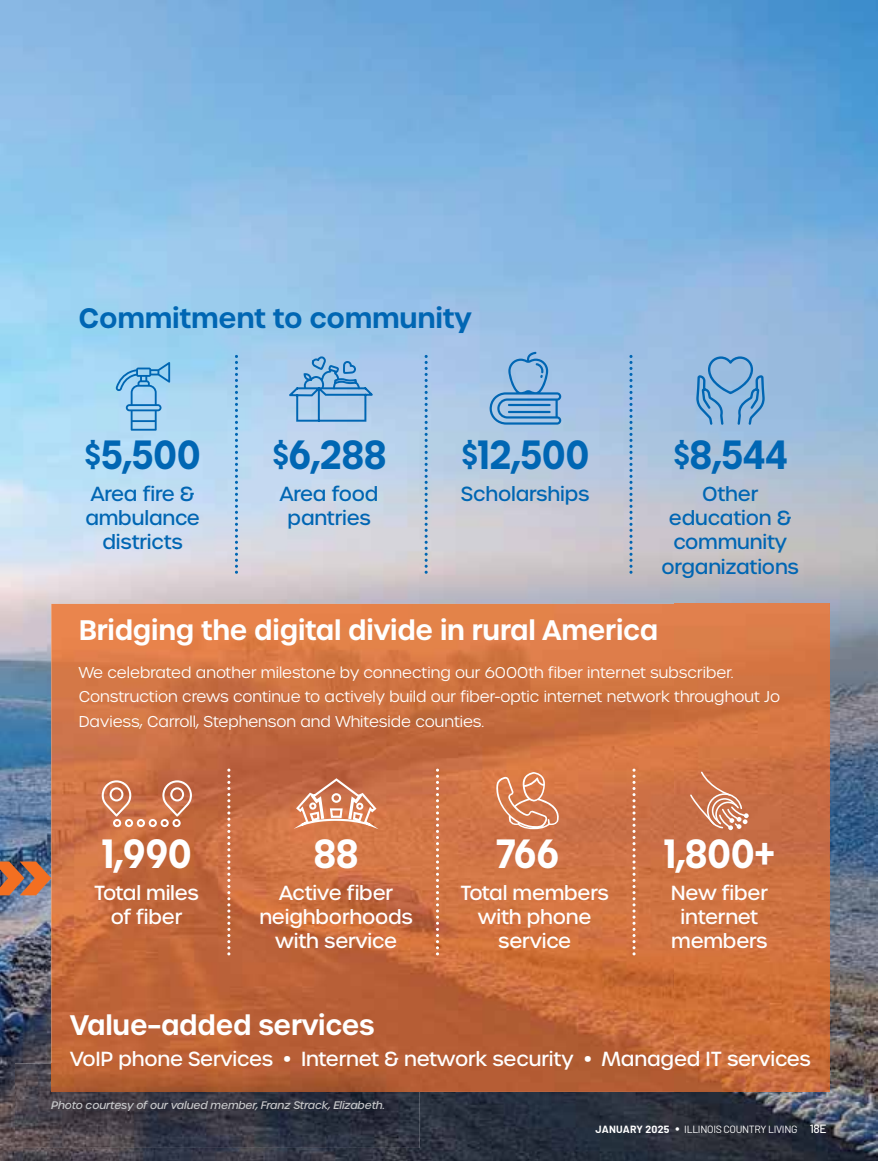
<style>
.page{position:relative;width:878px;height:1161px;background:#fff}
.page>*{position:absolute;margin:0;border:0;box-sizing:border-box;transform-origin:0 0}
.t1{font:600 39.45px "Urbane Condensed";letter-spacing:-.01em;color:#0066b3}
.t2{font:600 39.45px "Urbane Condensed";letter-spacing:-.01em;color:#fff}
.t3{font:600 27.3px "Urbane";letter-spacing:-.01em;color:#fff}
.t4{font:600 27.3px "Urbane";letter-spacing:-.01em;color:#0066b3}
.t5{font:500 19.65px/24.3px "Urbane";letter-spacing:-.01em;color:#fff;text-align:center}
.t6{font:500 19.65px/24.3px "Urbane";letter-spacing:-.01em;color:#0066b3;text-align:center}
.t7{font:300 15.15px/24.3px "Urbane";color:#fff}
.t8{font:italic 500 10.65px "Urbane";letter-spacing:-.01em;color:#c7c8ca}
.t9{font:10.5px "Barlow";letter-spacing:-.03em;color:#fff}
.s1{font-size:28.8px}
.s2{font-weight:700}
.s3{font-size:15px}
.s4{font-weight:500;font-size:12px}
</style>
<div class="page">
<img style="left:0;top:0;width:878px;height:1161px">
<img style="left:51px;top:604px;width:778px;height:488px">
<img style="left:15px;top:1063px;width:405px;height:85px">
<img style="left:51px;top:1063px;width:369px;height:29px">
<svg style="left:289px;top:356px;width:84px;height:66px;background:#8db9e1"></svg>
<svg style="left:116px;top:362px;width:54px;height:69px;background:#89c1e7"></svg>
<svg style="left:489px;top:352px;width:72px;height:73px;background:#80afdb"></svg>
<svg style="left:696px;top:356px;width:68px;height:69px;background:#7cacd7"></svg>
<svg style="left:235px;top:355px;width:3px;height:219px"></svg>
<svg style="left:424px;top:355px;width:3px;height:219px"></svg>
<svg style="left:629px;top:355px;width:3px;height:219px"></svg>
<svg style="left:102px;top:780px;width:90px;height:47px;background:#d18665"></svg>
<svg style="left:227px;top:769px;width:3px;height:186px"></svg>
<svg style="left:496px;top:772px;width:63px;height:57px;background:#db8d66"></svg>
<svg style="left:436px;top:769px;width:3px;height:186px"></svg>
<svg style="left:690px;top:772px;width:58px;height:58px;background:#d18563"></svg>
<svg style="left:632px;top:769px;width:3px;height:186px"></svg>
<svg style="left:293px;top:778px;width:86px;height:51px;background:#d78f6f"></svg>
<svg style="left:0;top:862px;width:51px;height:33px;background:#b26c4b"></svg>
<h2 class="t4" style="left:79px;top:299px;width:395px">Commitment to community</h2>
<h1 class="t1" style="left:85px;top:428px;width:117px"><span class="s1">$</span>5,500</h1>
<p class="t6" style="left:85px;top:482px;width:116px">Area fire &amp; ambulance districts</p>
<h1 class="t1" style="left:273px;top:428px;width:116px"><span class="s1">$</span>6,288</h1>
<p class="t6" style="left:280px;top:482px;width:100px">Area food pantries</p>
<h1 class="t1" style="left:461px;top:428px;width:129px"><span class="s1">$</span>12,500</h1>
<p class="t6" style="left:461px;top:482px;width:130px">Scholarships</p>
<h1 class="t1" style="left:674px;top:428px;width:115px"><span class="s1">$</span>8,544</h1>
<p class="t6" style="left:661px;top:482px;width:139px">Other education &amp; community organizations</p>
<h2 class="t3" style="left:79px;top:612px;width:581px">Bridging the digital divide in rural America</h2>
<p class="t7" style="left:79px;top:661px;width:703px">We celebrated another milestone by connecting our 6000th fiber internet subscriber.<br>Construction crews continue to actively build our fiber-optic internet network throughout Jo<br>Daviess, Carroll, Stephenson and Whiteside counties.</p>
<h1 class="t2" style="left:102px;top:827px;width:92px">1,990</h1>
<p class="t5" style="left:94px;top:880px;width:106px">Total miles of fiber</p>
<h1 class="t2" style="left:313px;top:827px;width:47px">88</h1>
<p class="t5" style="left:259px;top:880px;width:155px">Active fiber neighborhoods with service</p>
<h1 class="t2" style="left:496px;top:827px;width:65px">766</h1>
<p class="t5" style="left:460px;top:880px;width:150px">Total members with phone service</p>
<h1 class="t2" style="left:663px;top:827px;width:113px">1,800+</h1>
<p class="t5" style="left:670px;top:880px;width:99px">New fiber internet members</p>
<h2 class="t3" style="left:70px;top:1007px;width:306px">Value–added services</h2>
<p class="t5" style="left:70px;top:1047px;width:742px">VoIP phone Services • Internet &amp; network security • Managed IT services</p>
<p class="t8" style="left:51px;top:1099px;width:335px">Photo courtesy of our valued member, Franz Strack, Elizabeth.</p>
<p class="t9" style="left:595px;top:1123px;width:232px"><span class="s2">JANUARY 2025</span> <span class="s3">•</span> ILLINOIS COUNTRY LIVING <span class="s4">18E</span></p>
</div>
